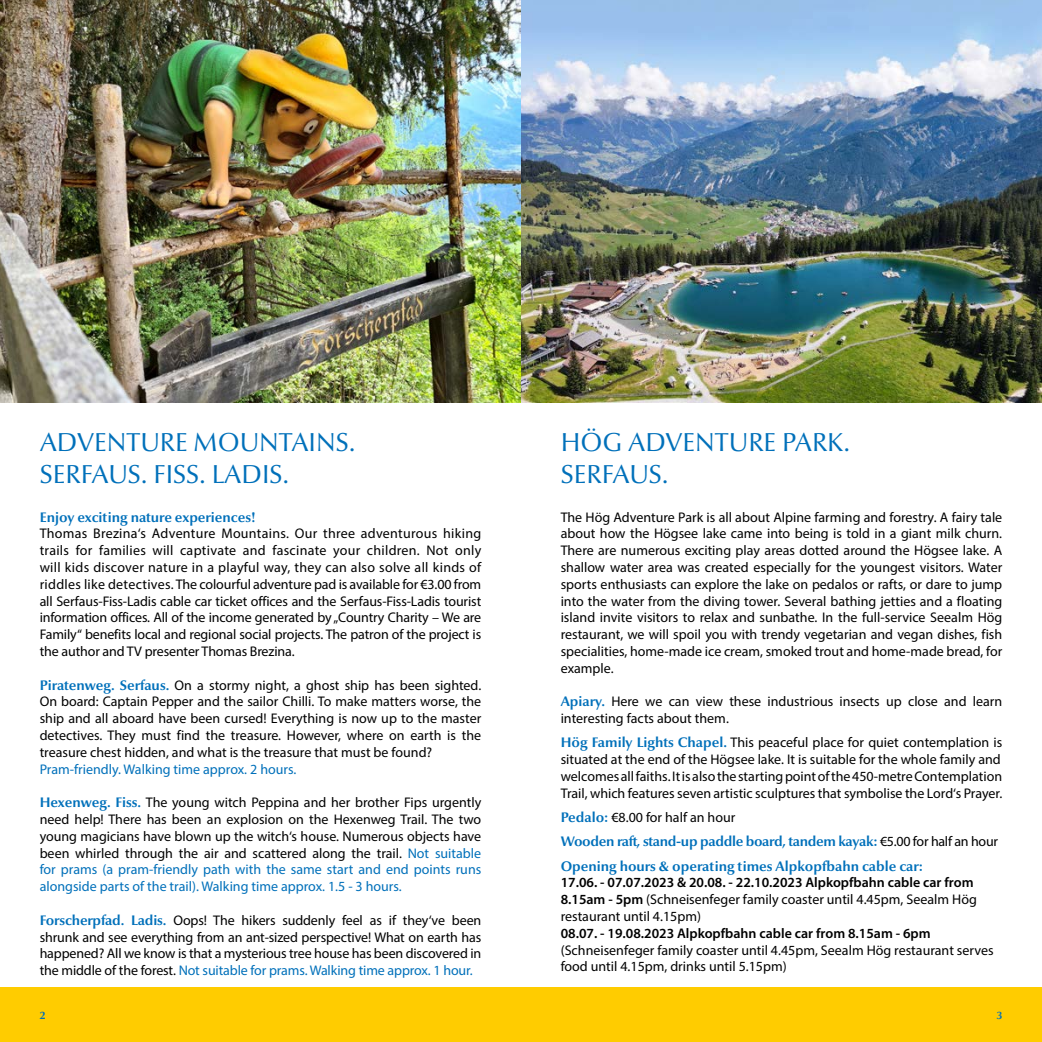
<style>
.page{position:relative;width:1042px;height:1042px;background:#fff}
.page>*{position:absolute;margin:0;border:0;box-sizing:border-box;transform-origin:0 0}
.t1{font:26.25px/31.5px "Optima Nova LT Pro";color:#0070ba}
.t2{font:14px/16.8px "Myriad Pro";color:#000;text-align:justify}
.t3{font:700 14px/24.2px "Optima Nova LT Pro";color:#0070ba}
.t4{font:600 14px "Myriad Pro";color:#000}
.t5{font:14px "Myriad Pro";color:#0070ba}
.t6{font:700 10.5px "Optima Nova LT Pro";color:#0070ba}
.s1{font-family:"Optima Nova LT Pro";font-weight:700;color:#0070ba}
.s2{color:#0070ba}
.s3{font-family:"Myriad Pro";font-weight:400;color:#000}
.s4{font-weight:600}
</style>
<div class="page">
<div style="left:521px;top:987px;width:521px;height:55px;background:#fc0"></div>
<div style="left:0;top:987px;width:521px;height:55px;background:#fc0"></div>
<img style="left:0;top:0;width:1042px;height:403px">
<h1 class="t1" style="left:40px;top:426px;width:317px">ADVENTURE MOUNTAINS.<br>SERFAUS. FISS. LADIS.</h1>
<p class="t3" style="left:40px;top:504px;width:218px">Enjoy exciting nature experiences!</p>
<p class="t2" style="left:40px;top:525px;width:443px">Thomas Brezina‘s Adventure Mountains. Our three adventurous hiking trails for families will captivate and fascinate your children. Not only will kids discover nature in a playful way, they can also solve all kinds of riddles like detectives. The colourful adventure pad is available for €3.00 from all Serfaus-Fiss-Ladis cable car ticket offices and the Serfaus-Fiss-Ladis tourist information offices. All of the income generated by „Country Charity – We are Family“ benefits local and regional social projects. The patron of the project is the author and TV presenter Thomas Brezina.</p>
<p class="t2" style="left:40px;top:676px;width:443px"><span class="s1">Piratenweg. Serfaus.</span> On a stormy night, a ghost ship has been sighted.<br>On board: Captain Pepper and the sailor Chilli. To make matters worse, the ship and all aboard have been cursed! Everything is now up to the master detectives. They must find the treasure. However, where on earth is the treasure chest hidden, and what is the treasure that must be found?</p>
<p class="t5" style="left:40px;top:760px;width:258px">Pram-friendly. Walking time approx. 2 hours.</p>
<p class="t2" style="left:40px;top:794px;width:443px"><span class="s1">Hexenweg. Fiss.</span> The young witch Peppina and her brother Fips urgently need help! There has been an explosion on the Hexenweg Trail. The two young magicians have blown up the witch‘s house. Numerous objects have been whirled through the air and scattered along the trail. <span class="s2">Not suitable for prams (a pram-friendly path with the same start and end points runs alongside parts of the trail). Walking time approx. 1.5 - 3 hours.</span></p>
<p class="t2" style="left:40px;top:911px;width:443px"><span class="s1">Forscherpfad. Ladis.</span> Oops! The hikers suddenly feel as if they‘ve been shrunk and see everything from an ant-sized perspective! What on earth has happened? All we know is that a mysterious tree house has been discovered in the middle of the forest. <span class="s2">Not suitable for prams. Walking time approx. 1 hour.</span></p>
<h1 class="t1" style="left:561px;top:426px;width:291px">HÖG ADVENTURE PARK.<br>SERFAUS.</h1>
<p class="t2" style="left:561px;top:508px;width:443px">The Hög Adventure Park is all about Alpine farming and forestry. A fairy tale about how the Högsee lake came into being is told in a giant milk churn.<br>There are numerous exciting play areas dotted around the Högsee lake. A shallow water area was created especially for the youngest visitors. Water sports enthusiasts can explore the lake on pedalos or rafts, or dare to jump into the water from the diving tower. Several bathing jetties and a floating island invite visitors to relax and sunbathe. In the full-service Seealm Hög restaurant, we will spoil you with trendy vegetarian and vegan dishes, fish specialities, home-made ice cream, smoked trout and home-made bread, for example.</p>
<p class="t2" style="left:561px;top:693px;width:443px"><span class="s1">Apiary.</span> Here we can view these industrious insects up close and learn interesting facts about them.</p>
<p class="t2" style="left:561px;top:734px;width:443px"><span class="s1">Hög Family Lights Chapel.</span> This peaceful place for quiet contemplation is situated at the end of the Högsee lake. It is suitable for the whole family and welcomes all faiths. It is also the starting point of the 450-metre Contemplation Trail, which features seven artistic sculptures that symbolise the Lord‘s Prayer.</p>
<p class="t2" style="left:561px;top:809px;width:176px"><span class="s1">Pedalo:</span> €8.00 for half an hour</p>
<p class="t3" style="left:561px;top:829px;width:439px">Wooden raft, stand-up paddle board, tandem kayak: <span class="s3">€5.00 for half an hour<br></span>Opening hours &amp; operating times Alpkopfbahn cable car:</p>
<p class="t2" style="left:561px;top:874px;width:418px;text-align:left"><span class="s4">17.06. - 07.07.2023 &amp; 20.08. - 22.10.2023 Alpkopfbahn cable car from<br>8.15am - 5pm</span> (Schneisenfeger family coaster until 4.45pm, Seealm Hög restaurant until 4.15pm)</p>
<p class="t4" style="left:561px;top:924px;width:371px">08.07. - 19.08.2023 Alpkopfbahn cable car from 8.15am - 6pm</p>
<p class="t2" style="left:561px;top:941px;width:434px">(Schneisenfeger family coaster until 4.45pm, Seealm Hög restaurant serves food until 4.15pm, drinks until 5.15pm)</p>
<p class="t6" style="left:40px;top:1008px;width:7px">2</p>
<p class="t6" style="left:996px;top:1008px;width:7px">3</p>
</div>
